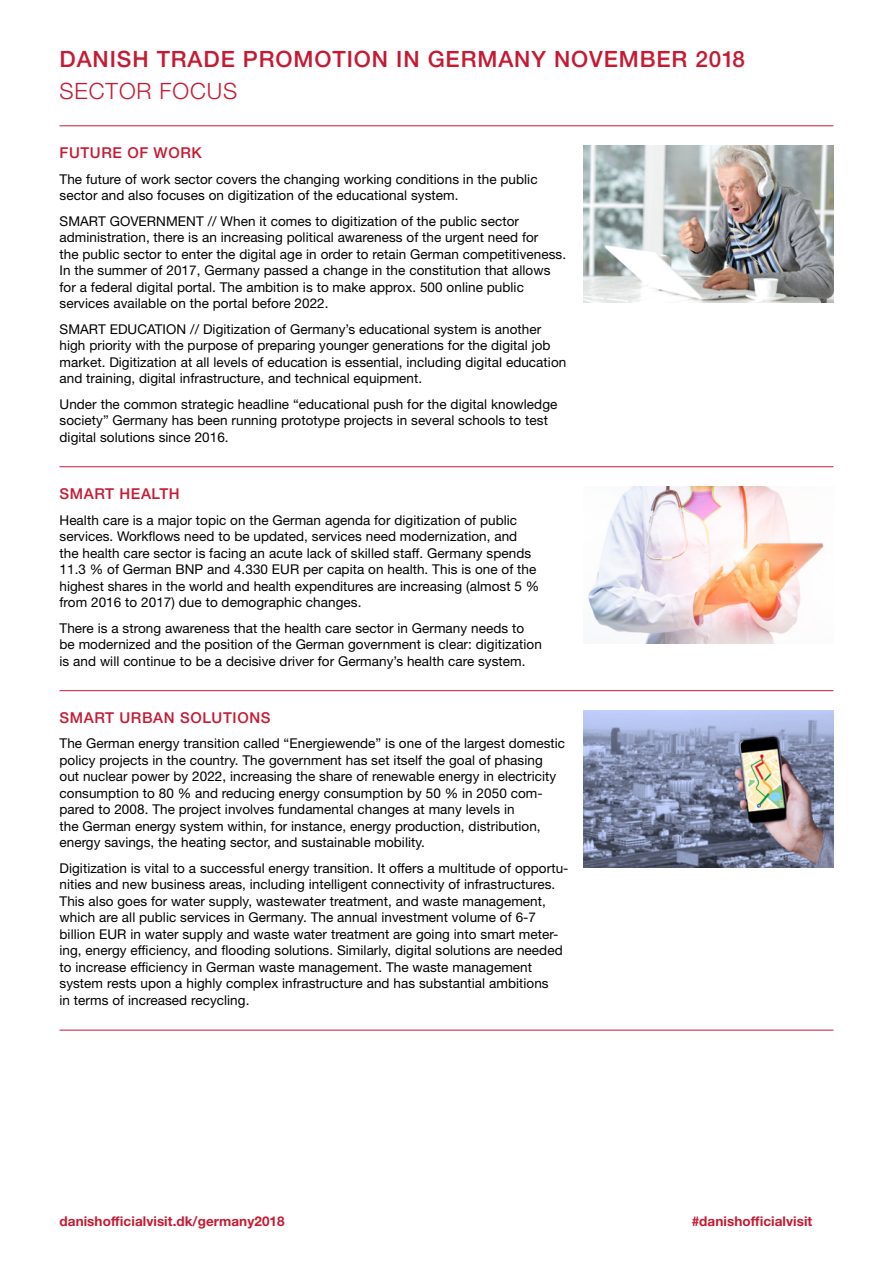
<style>
.page{position:relative;width:893px;height:1263px;background:#fff}
.page>*{position:absolute;margin:0;border:0;box-sizing:border-box;transform-origin:0 0}
._14_Header{font:500 22.5px "Helvetica Neue LT Std";letter-spacing:.04em;color:#c61932}
.t1{font:300 22.5px "Helvetica Neue LT Std";letter-spacing:.04em;color:#c61932}
._07_Heading_2{font:500 15px "Helvetica Neue LT Std";letter-spacing:.04em;color:#c61932}
.Bread_sector_descrip{font:13.5px/16.5px "Helvetica Neue LT Std";letter-spacing:.005em;color:#000}
._09_Bread{font:700 13.5px "Helvetica Neue LT Std";letter-spacing:.005em;color:#c61932}
</style>
<div class="page">
<hr style="left:60px;top:125px;width:773px;height:1px;background:#c61932">
<hr style="left:60px;top:466px;width:773px;height:1px;background:#c61932">
<hr style="left:60px;top:690px;width:773px;height:1px;background:#c61932">
<hr style="left:60px;top:1030px;width:773px;height:1px;background:#c61932">
<img style="left:583px;top:145px;width:250px;height:158px">
<img style="left:588px;top:486px;width:236px;height:158px">
<img style="left:583px;top:710px;width:250px;height:157px">
<p class="_14_Header" style="left:60px;top:46px;width:687px">DANISH TRADE PROMOTION IN GERMANY NOVEMBER 2018</p>
<h1 class="t1" style="left:60px;top:77px;width:179px">SECTOR FOCUS</h1>
<p class="_07_Heading_2" style="left:60px;top:144px;width:144px">FUTURE OF WORK</p>
<p class="Bread_sector_descrip" style="left:60px;top:170px;width:480px">The future of work sector covers the changing working conditions in the public sector and also focuses on digitization of the educational system.</p>
<p class="Bread_sector_descrip" style="left:60px;top:212px;width:508px">SMART GOVERNMENT // When it comes to digitization of the public sector administration, there is an increasing political awareness of the urgent need for<br>the public sector to enter the digital age in order to retain German competitiveness.<br>In the summer of 2017, Germany passed a change in the constitution that allows for a federal digital portal. The ambition is to make approx. 500 online public services available on the portal before 2022.</p>
<p class="Bread_sector_descrip" style="left:60px;top:320px;width:508px">SMART EDUCATION // Digitization of Germany’s educational system is another high priority with the purpose of preparing younger generations for the digital job market. Digitization at all levels of education is essential, including digital education and training, digital infrastructure, and technical equipment.</p>
<p class="Bread_sector_descrip" style="left:60px;top:395px;width:499px">Under the common strategic headline “educational push for the digital knowledge society” Germany has been running prototype projects in several schools to test digital solutions since 2016.</p>
<p class="_07_Heading_2" style="left:60px;top:485px;width:122px">SMART HEALTH</p>
<p class="Bread_sector_descrip" style="left:60px;top:511px;width:481px">Health care is a major topic on the German agenda for digitization of public services. Workflows need to be updated, services need modernization, and the health care sector is facing an acute lack of skilled staff. Germany spends 11.3 % of German BNP and 4.330 EUR per capita on health. This is one of the highest shares in the world and health expenditures are increasing (almost 5 % from 2016 to 2017) due to demographic changes.</p>
<p class="Bread_sector_descrip" style="left:60px;top:619px;width:484px">There is a strong awareness that the health care sector in Germany needs to be modernized and the position of the German government is clear: digitization is and will continue to be a decisive driver for Germany’s health care system.</p>
<p class="_07_Heading_2" style="left:60px;top:709px;width:212px">SMART URBAN SOLUTIONS</p>
<p class="Bread_sector_descrip" style="left:60px;top:735px;width:507px">The German energy transition called “Energiewende” is one of the largest domestic policy projects in the country. The government has set itself the goal of phasing out nuclear power by 2022, increasing the share of renewable energy in electricity consumption to 80 % and reducing energy consumption by 50 % in 2050 com&shy;pared to 2008. The project involves fundamental changes at many levels in<br>the German energy system within, for instance, energy production, distribution, energy savings, the heating sector, and sustainable mobility.</p>
<p class="Bread_sector_descrip" style="left:60px;top:860px;width:510px">Digitization is vital to a successful energy transition. It offers a multitude of opportu&shy;nities and new business areas, including intelligent connectivity of infrastructures.<br>This also goes for water supply, wastewater treatment, and waste management, which are all public services in Germany. The annual investment volume of 6-7 billion EUR in water supply and waste water treatment are going into smart meter&shy;ing, energy efficiency, and flooding solutions. Similarly, digital solutions are needed to increase efficiency in German waste management. The waste management system rests upon a highly complex infrastructure and has substantial ambitions<br>in terms of increased recycling.</p>
<p class="_09_Bread" style="left:60px;top:1213px;width:227px">danishofficialvisit.dk/germany2018</p>
<p class="_09_Bread" style="left:692px;top:1213px;width:122px">#danishofficialvisit</p>
</div>
